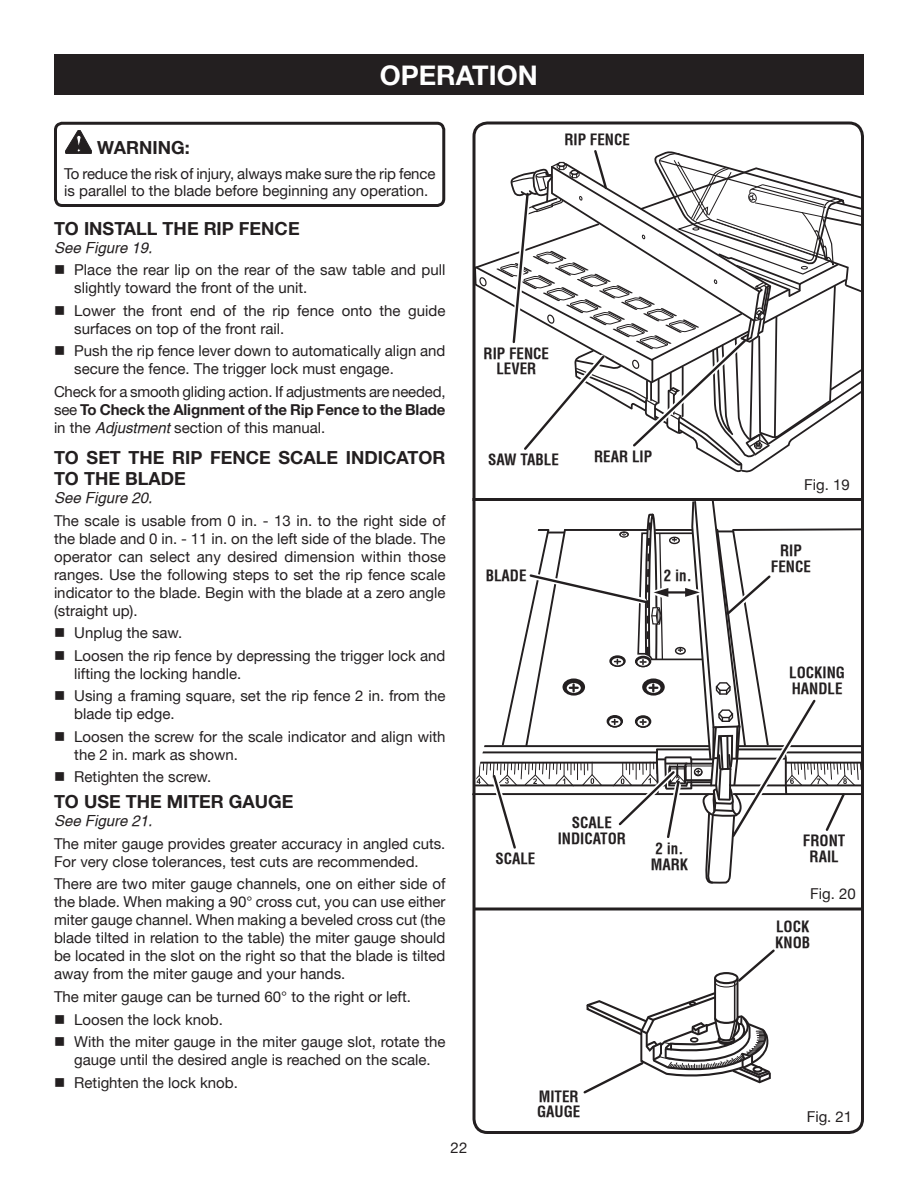
<style>
.page{position:relative;width:918px;height:1188px;background:#fff}
.page>*{position:absolute;margin:0;border:0;box-sizing:border-box;transform-origin:0 0}
.t1{font:700 27px "Helvetica Neue";color:#fff}
.t2{font:700 18px/21.6px "Helvetica Neue";color:#231f20}
.t3{font:15px/18px "Helvetica Neue";color:#231f20}
.t4{font:700 condensed 15px/15.8px "Helvetica";color:#231f20;text-align:center}
.t5{font:italic 15px "Helvetica";color:#231f20}
.s1{font-weight:700}
.s2{font-family:"Helvetica";font-style:italic}
</style>
<div class="page">
<div style="left:54px;top:54px;width:810px;height:40px;background:#231f20"></div>
<svg style="left:472px;top:121px;width:392px;height:1011px"></svg>
<svg style="left:472px;top:485px;width:389px;height:402px"></svg>
<svg style="left:476px;top:148px;width:386px;height:328px"></svg>
<hr style="left:472px;top:498px;width:390px;height:3px;background:#231f20">
<hr style="left:474px;top:908px;width:390px;height:2px;background:#231f20">
<svg style="left:54px;top:121px;width:392px;height:85px"></svg>
<svg style="left:581px;top:947px;width:196px;height:149px"></svg>
<h1 class="t1" style="left:380px;top:59px;width:159px">OPERATION</h1>
<p class="t2" style="left:97px;top:136px;width:94px">WARNING:</p>
<p class="t3" style="left:64px;top:164px;width:373px;line-height:17.5px">To reduce the risk of injury, always make sure the rip fence is parallel to the blade before beginning any operation.</p>
<p class="t2" style="left:54px;top:217px;width:247px">TO INSTALL THE RIP FENCE</p>
<p class="t5" style="left:54px;top:239px;width:100px">See Figure 19.</p>
<p class="t3" style="left:74px;top:261px;width:373px;text-indent:-20px">■ Place the rear lip on the rear of the saw table and pull slightly toward the front of the unit.</p>
<p class="t3" style="left:74px;top:301px;width:373px;text-indent:-20px">■ Lower the front end of the rip fence onto the guide surfaces on top of the front rail.</p>
<p class="t3" style="left:74px;top:342px;width:373px;text-indent:-20px">■ Push the rip fence lever down to automatically align and secure the fence. The trigger lock must engage.</p>
<p class="t3" style="left:54px;top:382px;width:393px;text-align:justify">Check for a smooth gliding action. If adjustments are needed, see <span class="s1">To Check the Alignment of the Rip Fence to the Blade </span>in the <span class="s2">Adjustment</span> section of this manual.</p>
<p class="t2" style="left:54px;top:446px;width:393px">TO SET THE RIP FENCE SCALE INDICATOR<br>TO THE BLADE</p>
<p class="t5" style="left:54px;top:489px;width:100px">See Figure 20.</p>
<p class="t3" style="left:54px;top:511px;width:393px;text-align:justify">The scale is usable from 0 in. - 13 in. to the right side of the blade and 0 in. - 11 in. on the left side of the blade. The operator can select any desired dimension within those ranges. Use the following steps to set the rip fence scale indicator to the blade. Begin with the blade at a zero angle (straight up).</p>
<p class="t3" style="left:54px;top:624px;width:130px">■ Unplug the saw.</p>
<p class="t3" style="left:74px;top:646px;width:373px;text-indent:-20px">■ Loosen the rip fence by depressing the trigger lock and lifting the locking handle.</p>
<p class="t3" style="left:74px;top:687px;width:373px;text-indent:-20px">■ Using a framing square, set the rip fence 2 in. from the blade tip edge.</p>
<p class="t3" style="left:74px;top:727px;width:373px;text-indent:-20px">■ Loosen the screw for the scale indicator and align with the 2 in. mark as shown.</p>
<p class="t3" style="left:54px;top:768px;width:159px">■ Retighten the screw.</p>
<p class="t2" style="left:54px;top:791px;width:241px">TO USE THE MITER GAUGE</p>
<p class="t5" style="left:54px;top:812px;width:100px">See Figure 21.</p>
<p class="t3" style="left:54px;top:834px;width:393px">The miter gauge provides greater accuracy in angled cuts.<br>For very close tolerances, test cuts are recommended.</p>
<p class="t3" style="left:54px;top:875px;width:393px;text-align:justify">There are two miter gauge channels, one on either side of the blade. When making a 90° cross cut, you can use either miter gauge channel. When making a beveled cross cut (the blade tilted in relation to the table) the miter gauge should be located in the slot on the right so that the blade is tilted away from the miter gauge and your hands.</p>
<p class="t3" style="left:54px;top:987px;width:358px">The miter gauge can be turned 60° to the right or left.</p>
<p class="t3" style="left:54px;top:1010px;width:170px">■ Loosen the lock knob.</p>
<p class="t3" style="left:54px;top:1033px;width:393px;text-align:center">■ With the miter gauge in the miter gauge slot, rotate the gauge until the desired angle is reached on the scale.</p>
<p class="t3" style="left:54px;top:1073px;width:185px">■ Retighten the lock knob.</p>
<p class="t3" style="left:451px;top:1138px;width:18px">22</p>
<p class="t4" style="left:564px;top:131px;width:67px">RIP FENCE</p>
<p class="t4" style="left:484px;top:345px;width:67px">RIP FENCE<br>LEVER</p>
<p class="t4" style="left:488px;top:452px;width:72px">SAW TABLE</p>
<p class="t4" style="left:594px;top:448px;width:59px">REAR LIP</p>
<p class="t4" style="left:486px;top:568px;width:42px">BLADE</p>
<p class="t4" style="left:664px;top:568px;width:29px">2 in.</p>
<p class="t4" style="left:495px;top:851px;width:42px">SCALE</p>
<p class="t4" style="left:558px;top:814px;width:70px">SCALE<br>INDICATOR</p>
<p class="t4" style="left:651px;top:841px;width:39px">2 in.<br>MARK</p>
<p class="t4" style="left:537px;top:1088px;width:45px;text-align:left">MITER<br>GAUGE</p>
<p class="t3" style="left:804px;top:475px;width:47px">Fig. 19</p>
<p class="t4" style="left:771px;top:543px;width:42px">RIP<br>FENCE</p>
<p class="t4" style="left:789px;top:665px;width:57px;text-align:left">LOCKING<br>HANDLE</p>
<p class="t4" style="left:803px;top:833px;width:44px">FRONT<br>RAIL</p>
<p class="t3" style="left:810px;top:885px;width:47px">Fig. 20</p>
<p class="t4" style="left:775px;top:919px;width:37px;text-align:left">LOCK<br>KNOB</p>
<p class="t3" style="left:807px;top:1107px;width:47px">Fig. 21</p>
</div>
